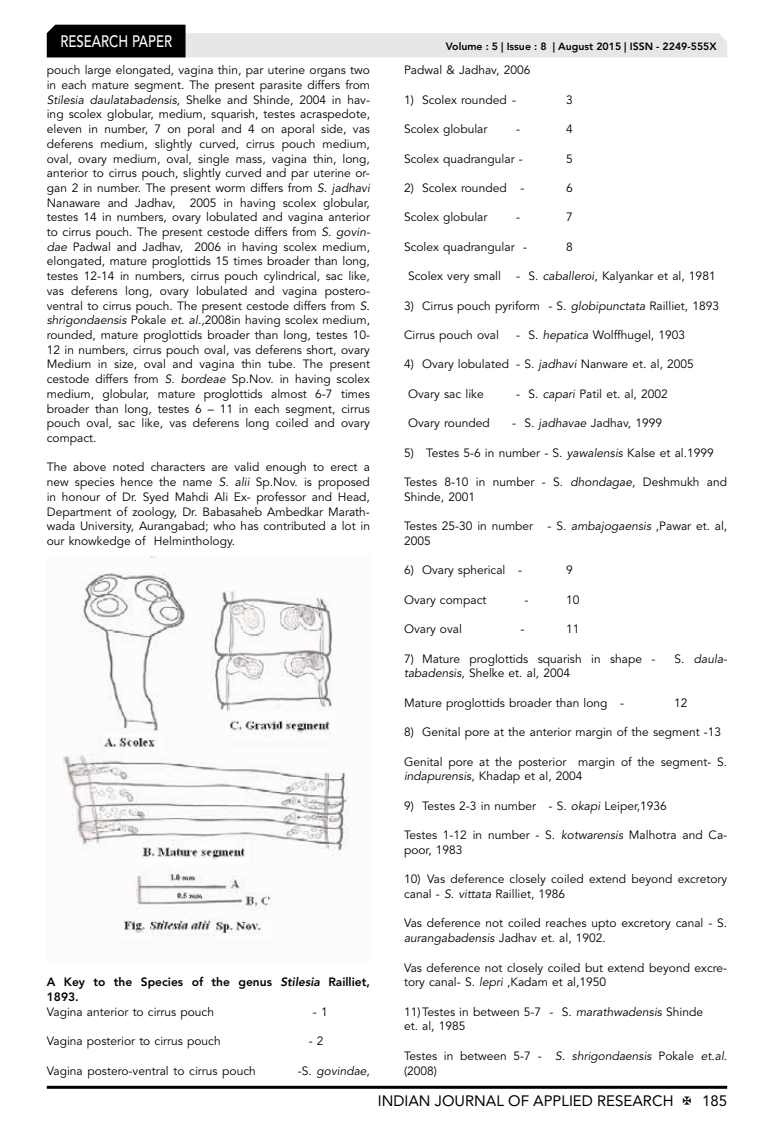
<style>
.page{position:relative;width:774px;height:1136px;background:#fff}
.page>*{position:absolute;margin:0;border:0;box-sizing:border-box;transform-origin:0 0}
.t1{font:500 16.5px "Avenir LT Std";color:#fff;scale:.8 1}
.t2{font:15px "Avenir LT Std";color:#000}
.t3{font:12px/14.7px "Avenir LT Std";color:#000}
.t4{font:800 12px/14.7px "Avenir LT Std";color:#000}
.t5{font:italic 12px "Avenir LT Std";color:#000}
.t6{font:800 10.5px "Avenir LT Std";color:#000}
.s1{font-style:italic}
.s2{font-style:normal}
</style>
<div class="page">
<hr style="left:47px;top:1085px;width:680px;height:3px;background:#000">
<svg style="left:47px;top:25px;width:680px;height:32px"></svg>
<img style="left:63px;top:556px;width:286px;height:380px">
<h1 class="t1" style="left:60px;top:32px;width:139px">RESEARCH PAPER</h1>
<p class="t3" style="left:47px;top:63px;width:325px;text-align:justify">pouch large elongated, vagina thin, par uterine organs two in each mature segment. The present parasite differs from <span class="s1">Stilesia daulatabadensis</span>, Shelke and Shinde, 2004 in hav&shy;ing scolex globular, medium, squarish, testes acraspedote, eleven in number, 7 on poral and 4 on aporal side, vas deferens medium, slightly curved, cirrus pouch medium, oval, ovary medium, oval, single mass, vagina thin, long, anterior to cirrus pouch, slightly curved and par uterine or&shy;gan 2 in number. The present worm differs from <span class="s1">S. jadhavi </span>Nanaware and Jadhav, 2005 in having scolex globular, testes 14 in numbers, ovary lobulated and vagina anterior to cirrus pouch. The present cestode differs from <span class="s1">S. govin&shy;dae</span> Padwal and Jadhav, 2006 in having scolex medium, elongated, mature proglottids 15 times broader than long, testes 12-14 in numbers, cirrus pouch cylindrical, sac like, vas deferens long, ovary lobulated and vagina postero&shy;ventral to cirrus pouch. The present cestode differs from <span class="s1">S. shrigondaensis</span> Pokale <span class="s1">et. al.,</span>2008in having scolex medium, rounded, mature proglottids broader than long, testes 10- 12 in numbers, cirrus pouch oval, vas deferens short, ovary Medium in size, oval and vagina thin tube. The present cestode differs from <span class="s1">S. bordeae</span> Sp.Nov. in having scolex medium, globular, mature proglottids almost 6-7 times broader than long, testes 6 – 11 in each segment, cirrus pouch oval, sac like, vas deferens long coiled and ovary compact.</p>
<p class="t3" style="left:47px;top:460px;width:325px;text-align:justify">The above noted characters are valid enough to erect a new species hence the name <span class="s1">S. alii</span> Sp.Nov. is proposed in honour of Dr. Syed Mahdi Ali Ex- professor and Head, Department of zoology, Dr. Babasaheb Ambedkar Marath&shy;wada University, Aurangabad; who has contributed a lot in our knowkedge of Helminthology.</p>
<p class="t4" style="left:47px;top:974px;width:325px">A Key to the Species of the genus <span class="s1">Stilesia</span> Railliet,<br>1893.</p>
<p class="t3" style="left:47px;top:1004px;width:169px">Vagina anterior to cirrus pouch</p>
<p class="t3" style="left:313px;top:1004px;width:16px">- 1</p>
<p class="t3" style="left:47px;top:1033px;width:175px">Vagina posterior to cirrus pouch</p>
<p class="t3" style="left:309px;top:1033px;width:16px">- 2</p>
<p class="t3" style="left:47px;top:1063px;width:211px">Vagina postero-ventral to cirrus pouch</p>
<p class="t5" style="left:298px;top:1063px;width:74px"><span class="s2">-S.</span> govindae<span class="s2">,</span></p>
<p class="t6" style="left:446px;top:41px;width:272px">Volume : 5 | Issue : 8 | August 2015 | ISSN - 2249-555X</p>
<p class="t3" style="left:404px;top:63px;width:128px">Padwal &amp; Jadhav, 2006</p>
<p class="t3" style="left:404px;top:92px;width:113px">1) Scolex rounded -</p>
<p class="t3" style="left:566px;top:92px;width:8px">3</p>
<p class="t3" style="left:404px;top:122px;width:85px">Scolex globular</p>
<p class="t3" style="left:516px;top:122px;width:5px">-</p>
<p class="t3" style="left:566px;top:122px;width:8px">4</p>
<p class="t3" style="left:404px;top:151px;width:120px">Scolex quadrangular -</p>
<p class="t3" style="left:566px;top:151px;width:8px">5</p>
<p class="t3" style="left:404px;top:181px;width:122px">2) Scolex rounded -</p>
<p class="t3" style="left:566px;top:181px;width:8px">6</p>
<p class="t3" style="left:404px;top:210px;width:85px">Scolex globular</p>
<p class="t3" style="left:516px;top:210px;width:5px">-</p>
<p class="t3" style="left:566px;top:210px;width:8px">7</p>
<p class="t3" style="left:404px;top:239px;width:124px">Scolex quadrangular -</p>
<p class="t3" style="left:566px;top:239px;width:8px">8</p>
<p class="t3" style="left:408px;top:269px;width:94px">Scolex very small</p>
<p class="t3" style="left:516px;top:269px;width:201px">- S. <span class="s1">caballeroi</span>, Kalyankar et al, 1981</p>
<p class="t3" style="left:404px;top:298px;width:317px">3) Cirrus pouch pyriform - S. <span class="s1">globipunctata</span> Railliet, 1893</p>
<p class="t3" style="left:404px;top:328px;width:97px">Cirrus pouch oval</p>
<p class="t3" style="left:516px;top:328px;width:170px">- S. <span class="s1">hepatica</span> Wolffhugel, 1903</p>
<p class="t3" style="left:404px;top:357px;width:291px">4) Ovary lobulated - S. <span class="s1">jadhavi</span> Nanware et. al, 2005</p>
<p class="t3" style="left:408px;top:386px;width:77px">Ovary sac like</p>
<p class="t3" style="left:516px;top:386px;width:153px">- S. <span class="s1">capari</span> Patil et. al, 2002</p>
<p class="t3" style="left:408px;top:416px;width:83px">Ovary rounded</p>
<p class="t3" style="left:512px;top:416px;width:152px">- S. <span class="s1">jadhavae</span> Jadhav, 1999</p>
<p class="t3" style="left:404px;top:445px;width:311px">5) Testes 5-6 in number - S. <span class="s1">yawalensis</span> Kalse et al.1999</p>
<p class="t3" style="left:404px;top:475px;width:325px">Testes 8-10 in number - S. <span class="s1">dhondagae</span>, Deshmukh and<br>Shinde, 2001</p>
<p class="t3" style="left:404px;top:519px;width:325px">Testes 25-30 in number - S. <span class="s1">ambajogaensis</span> ,Pawar et. al,<br>2005</p>
<p class="t3" style="left:404px;top:563px;width:120px">6) Ovary spherical -</p>
<p class="t3" style="left:566px;top:563px;width:8px">9</p>
<p class="t3" style="left:404px;top:592px;width:84px">Ovary compact</p>
<p class="t3" style="left:524px;top:592px;width:5px">-</p>
<p class="t3" style="left:566px;top:592px;width:15px">10</p>
<p class="t3" style="left:404px;top:622px;width:59px">Ovary oval</p>
<p class="t3" style="left:520px;top:622px;width:5px">-</p>
<p class="t3" style="left:566px;top:622px;width:15px">11</p>
<p class="t3" style="left:404px;top:651px;width:253px">7) Mature proglottids squarish in shape -</p>
<p class="t5" style="left:674px;top:651px;width:54px"><span class="s2">S.</span> daula-</p>
<p class="t3" style="left:404px;top:666px;width:168px"><span class="s1">tabadensis</span>, Shelke et. al, 2004</p>
<p class="t3" style="left:404px;top:695px;width:222px">Mature proglottids broader than long -</p>
<p class="t3" style="left:674px;top:695px;width:15px">12</p>
<p class="t3" style="left:404px;top:725px;width:319px">8) Genital pore at the anterior margin of the segment -13</p>
<p class="t3" style="left:404px;top:754px;width:325px">Genital pore at the posterior margin of the segment- S. <span class="s1">indapurensis</span>, Khadap et al, 2004</p>
<p class="t3" style="left:404px;top:798px;width:264px">9) Testes 2-3 in number - S. <span class="s1">okapi</span> Leiper,1936</p>
<p class="t3" style="left:404px;top:827px;width:325px">Testes 1-12 in number - S. <span class="s1">kotwarensis</span> Malhotra and Ca&shy;poor, 1983</p>
<p class="t3" style="left:404px;top:872px;width:325px">10) Vas deference closely coiled extend beyond excretory canal - <span class="s1">S. vittata</span> Railliet, 1986</p>
<p class="t3" style="left:404px;top:916px;width:325px">Vas deference not coiled reaches upto excretory canal - S. <span class="s1">aurangabadensis</span> Jadhav et. al, 1902.</p>
<p class="t3" style="left:404px;top:960px;width:325px">Vas deference not closely coiled but extend beyond excre&shy;tory canal- S. <span class="s1">lepri</span> ,Kadam et al,1950</p>
<p class="t3" style="left:404px;top:1004px;width:301px">11)Testes in between 5-7 - S. <span class="s1">marathwadensis</span> Shinde et. al, 1985</p>
<p class="t3" style="left:404px;top:1048px;width:325px">Testes in between 5-7 - <span class="s1">S. shrigondaensis</span> Pokale <span class="s1">et.al. </span>(2008)</p>
<p class="t2" style="left:378px;top:1091px;width:297px">INDIAN JOURNAL OF APPLIED RESEARCH</p>
<p class="t2" style="left:702px;top:1091px;width:27px">185</p>
</div>
